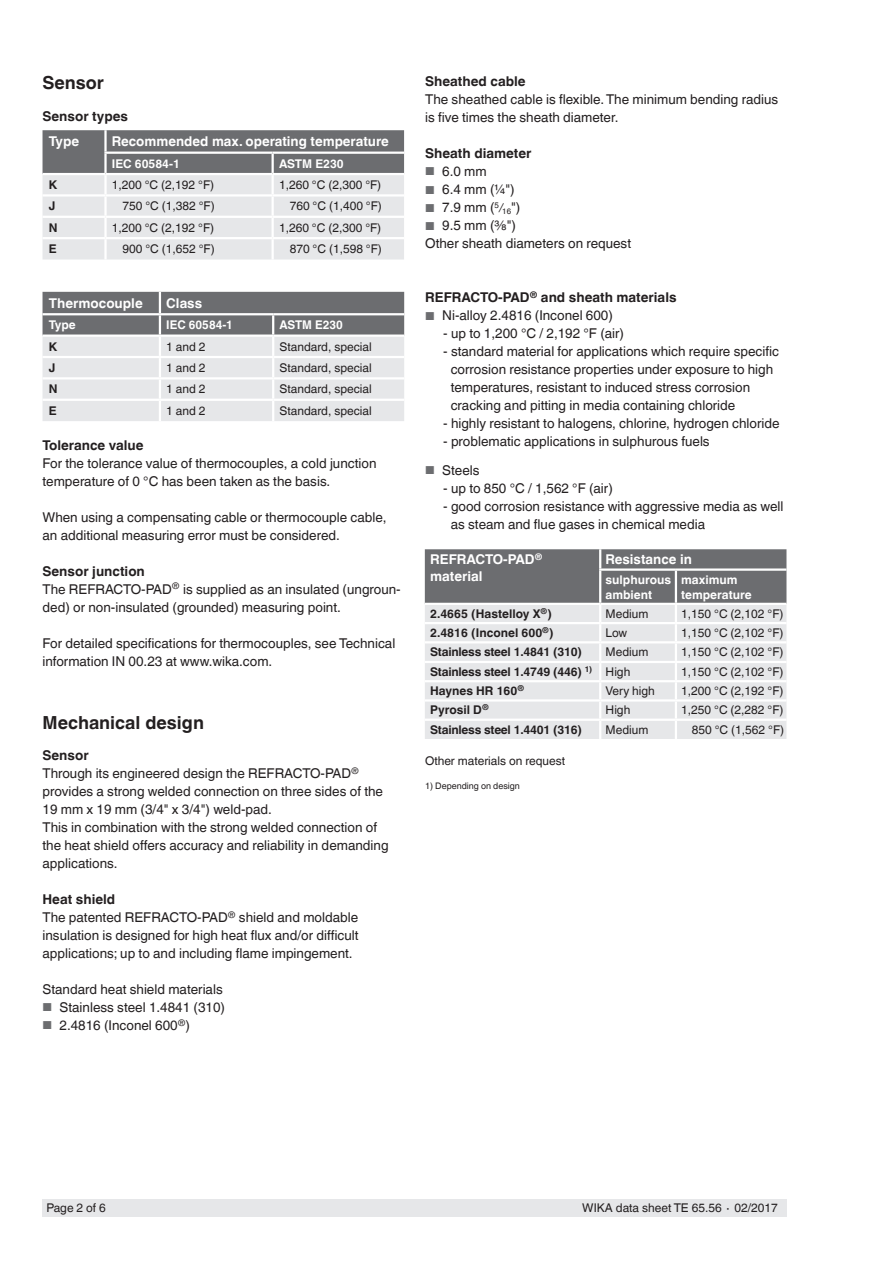
<style>
.page{position:relative;width:893px;height:1263px;background:#fff}
.page>*{position:absolute;margin:0;border:0;box-sizing:border-box;transform-origin:0 0}
.t1{font:700 18px "Helvetica World";color:#231f20}
.t2{font:13.5px/18px "Helvetica World";color:#231f20}
.t3{font:700 13.5px/16.5px "Helvetica World";color:#fff}
.t4{font:700 13.5px "Helvetica World";color:#231f20}
.t5{font:12px "Helvetica World";color:#231f20}
.t6{font:700 12px "Helvetica World";letter-spacing:-.02em;color:#231f20}
.t7{font:700 12px/15px "Helvetica World";color:#fff}
.t8{font:700 12px "Helvetica World";color:#231f20}
.t9{font:9px "Helvetica World";color:#231f20}
.s1{font-weight:700}
.s2{font-size:11.55px;color:#6c6d70}
.s3{font-style:italic;font-size:12px}
.s4{font-weight:400}
</style>
<div class="page">
<div style="left:43px;top:1199px;width:744px;height:17px;background:#e6e7e9"></div>
<svg style="left:425px;top:549px;width:361px;height:190px;background:#c6c7c9"></svg>
<hr style="left:425px;top:603px;width:175px;height:2px;background:#fff">
<hr style="left:600px;top:603px;width:76px;height:2px;background:#fff">
<hr style="left:676px;top:603px;width:110px;height:2px;background:#fff">
<svg style="left:43px;top:292px;width:361px;height:129px;background:#bfc0c2"></svg>
<hr style="left:43px;top:377px;width:117px;height:2px;background:#fff">
<hr style="left:160px;top:377px;width:113px;height:2px;background:#fff">
<hr style="left:159px;top:379px;width:2px;height:20px;background:#fff">
<hr style="left:273px;top:377px;width:131px;height:2px;background:#fff">
<hr style="left:272px;top:379px;width:2px;height:20px;background:#fff">
<hr style="left:43px;top:399px;width:117px;height:2px;background:#fff">
<hr style="left:160px;top:399px;width:113px;height:2px;background:#fff">
<hr style="left:159px;top:401px;width:2px;height:20px;background:#fff">
<hr style="left:273px;top:399px;width:131px;height:2px;background:#fff">
<hr style="left:272px;top:401px;width:2px;height:20px;background:#fff">
<hr style="left:43px;top:334px;width:117px;height:3px;background:#fff">
<hr style="left:160px;top:334px;width:113px;height:3px;background:#fff">
<hr style="left:273px;top:334px;width:131px;height:3px;background:#fff">
<hr style="left:159px;top:292px;width:2px;height:21px;background:#fff">
<hr style="left:160px;top:313px;width:113px;height:2px;background:#fff">
<hr style="left:273px;top:313px;width:131px;height:2px;background:#fff">
<svg style="left:43px;top:130px;width:361px;height:130px;background:#c0c1c3"></svg>
<hr style="left:43px;top:237px;width:63px;height:2px;background:#fff">
<hr style="left:106px;top:237px;width:167px;height:2px;background:#fff">
<hr style="left:104px;top:239px;width:3px;height:21px;background:#fff">
<hr style="left:273px;top:237px;width:131px;height:2px;background:#fff">
<hr style="left:272px;top:239px;width:2px;height:21px;background:#fff">
<hr style="left:106px;top:173px;width:167px;height:2px;background:#fff">
<hr style="left:273px;top:173px;width:131px;height:2px;background:#fff">
<hr style="left:104px;top:130px;width:3px;height:22px;background:#fff">
<hr style="left:104px;top:154px;width:3px;height:19px;background:#fff">
<hr style="left:43px;top:173px;width:63px;height:2px;background:#fff">
<h1 class="t1" style="left:43px;top:73px;width:63px">Sensor</h1>
<p class="t4" style="left:43px;top:108px;width:87px">Sensor types</p>
<p class="t3" style="left:49px;top:133px;width:32px">Type</p>
<p class="t3" style="left:112px;top:133px;width:278px">Recommended max. operating temperature</p>
<p class="t7" style="left:112px;top:156px;width:70px">IEC 60584-1</p>
<p class="t7" style="left:279px;top:156px;width:66px">ASTM E230</p>
<p class="t6" style="left:49px;top:178px;width:10px">K</p>
<p class="t5" style="left:112px;top:178px;width:104px">1,200 °C (2,192 °F)</p>
<p class="t5" style="left:279px;top:178px;width:104px">1,260 °C (2,300 °F)</p>
<p class="t6" style="left:49px;top:199px;width:8px">J</p>
<p class="t5" style="left:123px;top:199px;width:94px">750 °C (1,382 °F)</p>
<p class="t5" style="left:290px;top:199px;width:94px">760 °C (1,400 °F)</p>
<p class="t6" style="left:49px;top:221px;width:10px">N</p>
<p class="t5" style="left:112px;top:221px;width:104px">1,200 °C (2,192 °F)</p>
<p class="t5" style="left:279px;top:221px;width:104px">1,260 °C (2,300 °F)</p>
<p class="t6" style="left:49px;top:242px;width:9px">E</p>
<p class="t5" style="left:123px;top:242px;width:94px">900 °C (1,652 °F)</p>
<p class="t5" style="left:290px;top:242px;width:94px">870 °C (1,598 °F)</p>
<p class="t3" style="left:49px;top:295px;width:95px">Thermocouple</p>
<p class="t3" style="left:166px;top:295px;width:37px">Class</p>
<p class="t7" style="left:49px;top:318px;width:28px">Type</p>
<p class="t7" style="left:166px;top:318px;width:68px">IEC 60584-1</p>
<p class="t7" style="left:280px;top:318px;width:65px">ASTM E230</p>
<p class="t6" style="left:49px;top:339px;width:10px">K</p>
<p class="t5" style="left:166px;top:339px;width:41px">1 and 2</p>
<p class="t5" style="left:280px;top:339px;width:94px">Standard, special</p>
<p class="t6" style="left:49px;top:361px;width:8px">J</p>
<p class="t5" style="left:166px;top:361px;width:41px">1 and 2</p>
<p class="t5" style="left:280px;top:361px;width:94px">Standard, special</p>
<p class="t6" style="left:49px;top:382px;width:10px">N</p>
<p class="t5" style="left:166px;top:382px;width:41px">1 and 2</p>
<p class="t5" style="left:280px;top:382px;width:94px">Standard, special</p>
<p class="t6" style="left:49px;top:404px;width:9px">E</p>
<p class="t5" style="left:166px;top:404px;width:41px">1 and 2</p>
<p class="t5" style="left:280px;top:404px;width:94px">Standard, special</p>
<p class="t4" style="left:43px;top:437px;width:103px">Tolerance value</p>
<p class="t2" style="left:43px;top:454px;width:335px">For the tolerance value of thermocouples, a cold junction temperature of 0 °C has been taken as the basis.</p>
<p class="t2" style="left:43px;top:508px;width:346px">When using a compensating cable or thermocouple cable, an additional measuring error must be considered.</p>
<p class="t2" style="left:43px;top:562px;width:360px"><span class="s1">Sensor junction<br></span>The REFRACTO-PAD<sup>®</sup> is supplied as an insulated (ungroun&shy;ded) or non-insulated (grounded) measuring point.</p>
<p class="t2" style="left:43px;top:634px;width:354px">For detailed specifications for thermocouples, see Technical information IN 00.23 at www.wika.com.</p>
<h1 class="t1" style="left:43px;top:712px;width:163px">Mechanical design</h1>
<p class="t2" style="left:43px;top:746px;width:348px"><span class="s1">Sensor<br></span>Through its engineered design the REFRACTO-PAD<sup>® </sup>provides a strong welded connection on three sides of the 19 mm x 19 mm (3/4" x 3/4") weld-pad.<br>This in combination with the strong welded connection of the heat shield offers accuracy and reliability in demanding applications.</p>
<p class="t2" style="left:43px;top:890px;width:318px"><span class="s1">Heat shield<br></span>The patented REFRACTO-PAD<sup>®</sup> shield and moldable insulation is designed for high heat flux and/or difficult applications; up to and including flame impingement.</p>
<p class="t2" style="left:43px;top:980px;width:182px">Standard heat shield materials</p>
<p class="t2" style="left:43px;top:998px;width:184px"><span class="s2">■</span> Stainless steel 1.4841 (310)</p>
<p class="t2" style="left:43px;top:1016px;width:149px"><span class="s2">■</span> 2.4816 (Inconel 600<sup>®</sup>)</p>
<p class="t4" style="left:425px;top:74px;width:102px">Sheathed cable</p>
<p class="t2" style="left:425px;top:91px;width:355px">The sheathed cable is flexible. The minimum bending radius is five times the sheath diameter.</p>
<p class="t4" style="left:425px;top:146px;width:108px">Sheath diameter</p>
<p class="t2" style="left:425px;top:163px;width:63px"><span class="s2">■</span> 6.0 mm</p>
<p class="t2" style="left:425px;top:181px;width:91px"><span class="s2">■</span> 6.4 mm (¼")</p>
<p class="t2" style="left:425px;top:199px;width:97px"><span class="s2">■</span> 7.9 mm (<sup>5</sup><span class="s3">/</span><sub>16</sub>")</p>
<p class="t2" style="left:425px;top:217px;width:207px"><span class="s2">■</span> 9.5 mm (⅜")<br>Other sheath diameters on request</p>
<p class="t4" style="left:425px;top:290px;width:253px">REFRACTO-PAD<sup>®</sup> and sheath materials</p>
<p class="t2" style="left:425px;top:307px;width:189px"><span class="s2">■</span> Ni-alloy 2.4816 (Inconel 600)</p>
<p class="t2" style="left:443px;top:325px;width:182px">- up to 1,200 °C / 2,192 °F (air)</p>
<p class="t2" style="left:451px;top:343px;width:330px;text-indent:-8px">- standard material for applications which require specific corrosion resistance properties under exposure to high temperatures, resistant to induced stress corrosion cracking and pitting in media containing chloride</p>
<p class="t2" style="left:443px;top:415px;width:338px">- highly resistant to halogens, chlorine, hydrogen chloride</p>
<p class="t2" style="left:443px;top:433px;width:268px">- problematic applications in sulphurous fuels</p>
<p class="t2" style="left:425px;top:461px;width:56px"><span class="s2">■</span> Steels</p>
<p class="t2" style="left:443px;top:479px;width:171px">- up to 850 °C / 1,562 °F (air)</p>
<p class="t2" style="left:451px;top:497px;width:334px;text-indent:-8px">- good corrosion resistance with aggressive media as well as steam and flue gases in chemical media</p>
<p class="t3" style="left:430px;top:551px;width:114px">REFRACTO-PAD<sup>® </sup>material</p>
<p class="t3" style="left:606px;top:551px;width:88px">Resistance in</p>
<p class="t7" style="left:606px;top:572px;width:67px">sulphurous ambient</p>
<p class="t7" style="left:681px;top:572px;width:72px">maximum temperature</p>
<p class="t8" style="left:430px;top:607px;width:123px">2.4665 (Hastelloy X<sup>®</sup>)</p>
<p class="t5" style="left:606px;top:607px;width:44px">Medium</p>
<p class="t5" style="left:681px;top:607px;width:104px">1,150 °C (2,102 °F)</p>
<p class="t8" style="left:430px;top:626px;width:125px">2.4816 (Inconel 600<sup>®</sup>)</p>
<p class="t5" style="left:606px;top:626px;width:23px">Low</p>
<p class="t5" style="left:681px;top:626px;width:104px">1,150 °C (2,102 °F)</p>
<p class="t6" style="left:430px;top:645px;width:153px">Stainless steel 1.4841 (310)</p>
<p class="t5" style="left:606px;top:645px;width:44px">Medium</p>
<p class="t5" style="left:681px;top:645px;width:104px">1,150 °C (2,102 °F)</p>
<p class="t6" style="left:430px;top:665px;width:202px">Stainless steel 1.4749 (446) <sup>1)</sup> <span class="s4">High</span></p>
<p class="t5" style="left:681px;top:665px;width:104px">1,150 °C (2,102 °F)</p>
<p class="t8" style="left:430px;top:684px;width:96px">Haynes HR 160<sup>®</sup></p>
<p class="t5" style="left:606px;top:684px;width:51px">Very high</p>
<p class="t5" style="left:681px;top:684px;width:104px">1,200 °C (2,192 °F)</p>
<p class="t8" style="left:430px;top:703px;width:60px">Pyrosil D<sup>®</sup></p>
<p class="t5" style="left:606px;top:703px;width:26px">High</p>
<p class="t5" style="left:681px;top:703px;width:104px">1,250 °C (2,282 °F)</p>
<p class="t6" style="left:430px;top:722px;width:153px">Stainless steel 1.4401 (316)</p>
<p class="t5" style="left:606px;top:722px;width:44px">Medium</p>
<p class="t5" style="left:692px;top:722px;width:94px">850 °C (1,562 °F)</p>
<p class="t5" style="left:425px;top:754px;width:142px">Other materials on request</p>
<p class="t9" style="left:425px;top:781px;width:96px">1) Depending on design</p>
<p class="t5" style="left:46px;top:1201px;width:61px">Page 2 of 6</p>
<p class="t5" style="left:582px;top:1201px;width:197px">WIKA data sheet TE 65.56 ∙ 02/2017</p>
</div>
